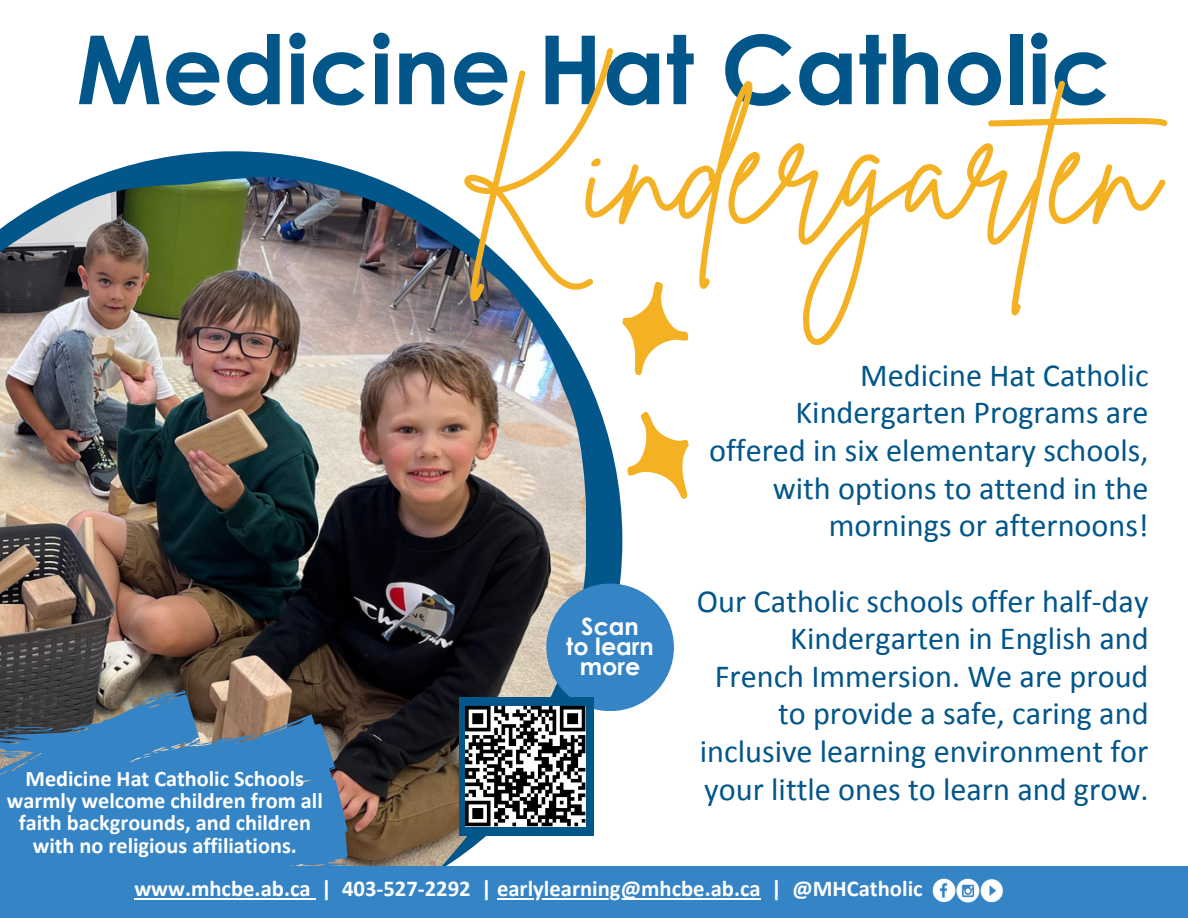
<style>
.page{position:relative;width:1188px;height:918px;background:#fff}
.page>*{position:absolute;margin:0;border:0;box-sizing:border-box;transform-origin:0 0}
.t1{font:159.75px "Brittany Signature";color:#f4b123}
.t2{font:700 95.4px "Century Gothic";color:#02568a}
.t3{font:32.25px/37.7px "Calibri";color:#02568a;text-align:right}
.t4{font:700 23.85px/19.8px "Century Gothic";color:#fff;text-align:center}
.t5{font:700 22.65px "Calibri";color:#fff}
.t6{font:700 22.35px/22.4px "Calibri";color:#fff;text-align:center}
</style>
<div class="page">
<svg style="left:94px;top:151px;width:528px;height:560px"></svg>
<img style="left:0;top:177px;width:585px;height:689px">
<svg style="left:610px;top:402px;width:79px;height:112px"></svg>
<svg style="left:617px;top:278px;width:72px;height:103px"></svg>
<svg style="left:0;top:667px;width:367px;height:199px;background:#46739a"></svg>
<svg style="left:0;top:863px;width:10px;height:3px"></svg>
<svg style="left:6px;top:724px;width:50px;height:10px"></svg>
<svg style="left:343px;top:858px;width:6px;height:8px"></svg>
<div style="left:0;top:866px;width:1188px;height:52px;background:#3584c6"></div>
<img style="left:932px;top:878px;width:72px;height:25px">
<hr style="left:134px;top:898px;width:177px;height:1px;background:#fff">
<hr style="left:497px;top:898px;width:264px;height:1px;background:#fff">
<div style="left:546px;top:584px;width:128px;height:127px;background:#3584c6;border-radius:50%"></div>
<div style="left:459px;top:697px;width:135px;height:139px;background:#02568a"></div>
<svg style="left:465px;top:706px;width:120px;height:120px;background:#767676"></svg>
<p class="t2" style="left:76px;top:8px;width:1037px">Medicine Hat Catholic</p>
<p class="t1" style="left:456px;top:64px;width:756px">Kindergarten</p>
<p class="t3" style="left:709px;top:359px;width:441px">Medicine Hat Catholic<br>Kindergarten Programs are offered in six elementary schools, with options to attend in the mornings or afternoons!</p>
<h3 class="t3" style="left:697px;top:585px;width:453px">Our Catholic schools offer half-day<br>Kindergarten in English and<br>French Immersion. We are proud to provide a safe, caring and inclusive learning environment for your little ones to learn and grow.</h3>
<h3 class="t4" style="left:581px;top:616px;width:59px">Scan</h3>
<p class="t4" style="left:566px;top:636px;width:89px">to learn more</p>
<h2 class="t6" style="left:7px;top:769px;width:317px">Medicine Hat Catholic Schools warmly welcome children from all faith backgrounds, and children with no religious affiliations.</h2>
<h1 class="t5" style="left:134px;top:879px;width:790px">www.mhcbe.ab.ca | 403-527-2292 | earlylearning@mhcbe.ab.ca | @MHCatholic</h1>
</div>
